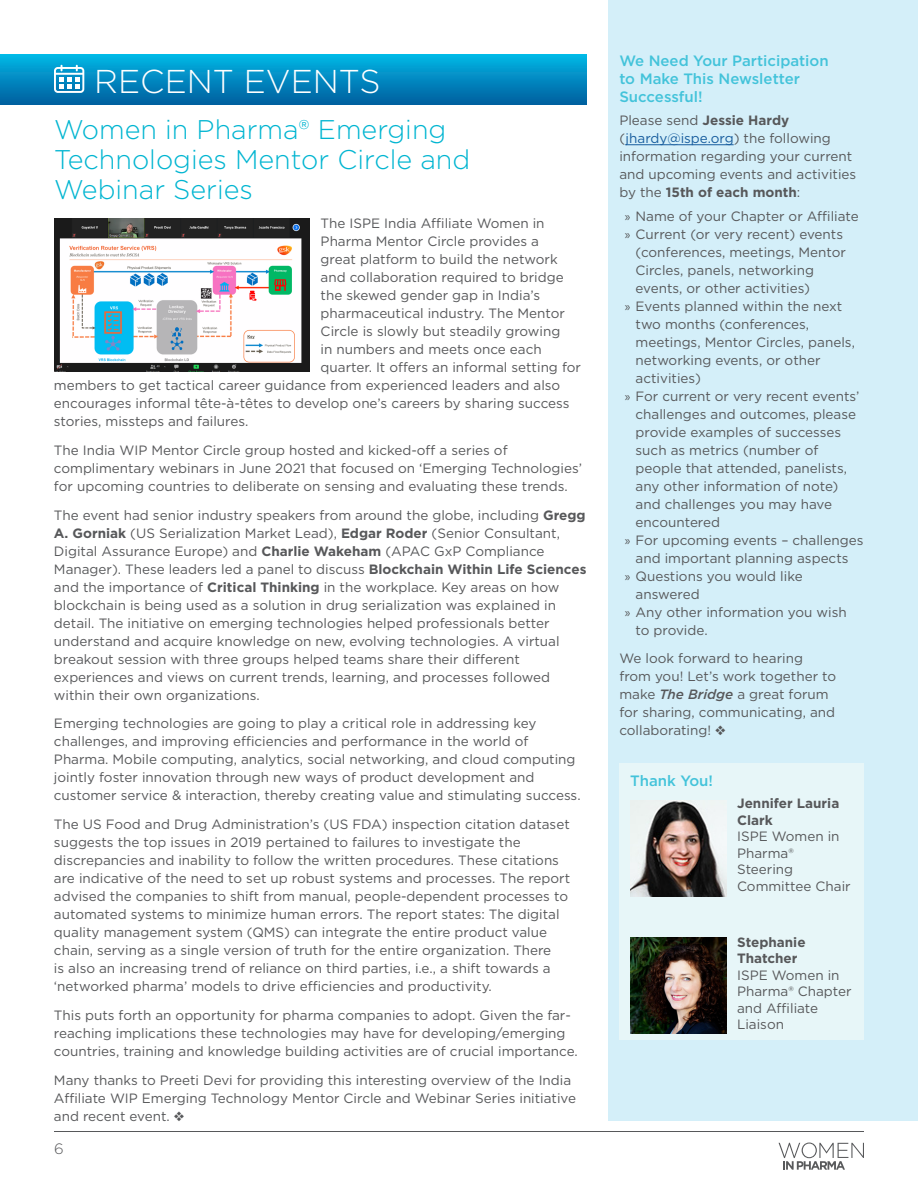
<style>
.page{position:relative;width:918px;height:1188px;background:#fff}
.page>*{position:absolute;margin:0;border:0;box-sizing:border-box;transform-origin:0 0}
.t1{font:300 33px "Gotham";color:#fff}
.t2{font:300 27px/30px "Gotham";color:#00b5d1}
.t3{font:500 15px/18px "Gotham";color:#43c3da}
.t4{font:300 15px "Gotham";color:#57585a}
.t5{font:13.5px/18px "Gotham";color:#57585a}
.t6{font:700 13.5px/16.5px "Gotham";color:#57585a}
.s1{font-weight:700}
.s2{color:#175d9e}
.s3{font-family:"Myriad Pro"}
.s4{font-weight:500;font-style:italic}
</style>
<div class="page">
<hr style="left:54px;top:1131px;width:810px;height:1px;background:#57585a">
<svg style="left:779px;top:1143px;width:85px;height:27px"></svg>
<div style="left:0;top:54px;width:586px;height:51px;background:linear-gradient(to bottom,#01b8e6,#005d9d)"></div>
<svg style="left:54px;top:65px;width:30px;height:28px"></svg>
<div style="left:608px;top:0;width:310px;height:1120px;background:#d4eff9"></div>
<div style="left:619px;top:764px;width:245px;height:276px;background:#e7f6f8"></div>
<img style="left:630px;top:801px;width:96px;height:96px">
<img style="left:630px;top:937px;width:96px;height:96px">
<hr style="left:626px;top:144px;width:108px;height:1px;background:#175d9e">
<img style="left:54px;top:218px;width:256px;height:154px">
<h1 class="t1" style="left:94px;top:60px;width:288px">RECENT EVENTS</h1>
<h2 class="t2" style="left:54px;top:114px;width:418px">Women in Pharma® Emerging<br>Technologies Mentor Circle and<br>Webinar Series</h2>
<p class="t5" style="left:321px;top:214px;width:225px">The ISPE India Affiliate Women in</p>
<p class="t5" style="left:321px;top:232px;width:220px">Pharma Mentor Circle provides a</p>
<p class="t5" style="left:321px;top:250px;width:239px">great platform to build the network</p>
<p class="t5" style="left:321px;top:268px;width:245px">and collaboration required to bridge</p>
<p class="t5" style="left:321px;top:286px;width:221px">the skewed gender gap in India’s</p>
<p class="t5" style="left:321px;top:304px;width:246px">pharmaceutical industry. The Mentor</p>
<p class="t5" style="left:321px;top:322px;width:241px">Circle is slowly but steadily growing</p>
<p class="t5" style="left:321px;top:340px;width:223px">in numbers and meets once each</p>
<p class="t5" style="left:321px;top:358px;width:262px">quarter. It offers an informal setting for</p>
<p class="t5" style="left:54px;top:376px;width:508px">members to get tactical career guidance from experienced leaders and also</p>
<p class="t5" style="left:54px;top:394px;width:517px">encourages informal tête-à-têtes to develop one’s careers by sharing success</p>
<p class="t5" style="left:54px;top:412px;width:196px">stories, missteps and failures.</p>
<p class="t5" style="left:54px;top:441px;width:530px">The India WIP Mentor Circle group hosted and kicked-off a series of complimentary webinars in June 2021 that focused on ‘Emerging Technologies’ for upcoming countries to deliberate on sensing and evaluating these trends.</p>
<p class="t5" style="left:54px;top:506px;width:534px">The event had senior industry speakers from around the globe, including <span class="s1">Gregg A. Gorniak</span> (US Serialization Market Lead), <span class="s1">Edgar Roder</span> (Senior Consultant, Digital Assurance Europe) and <span class="s1">Charlie Wakeham</span> (APAC GxP Compliance Manager). These leaders led a panel to discuss <span class="s1">Blockchain Within Life Sciences </span>and the importance of <span class="s1">Critical Thinking</span> in the workplace. Key areas on how blockchain is being used as a solution in drug serialization was explained in detail. The initiative on emerging technologies helped professionals better understand and acquire knowledge on new, evolving technologies. A virtual breakout session with three groups helped teams share their different experiences and views on current trends, learning, and processes followed within their own organizations.</p>
<p class="t5" style="left:54px;top:714px;width:528px">Emerging technologies are going to play a critical role in addressing key challenges, and improving efficiencies and performance in the world of Pharma. Mobile computing, analytics, social networking, and cloud computing jointly foster innovation through new ways of product development and customer service &amp; interaction, thereby creating value and stimulating success.</p>
<p class="t5" style="left:54px;top:815px;width:518px">The US Food and Drug Administration’s (US FDA) inspection citation dataset suggests the top issues in 2019 pertained to failures to investigate the discrepancies and inability to follow the written procedures. These citations are indicative of the need to set up robust systems and processes. The report advised the companies to shift from manual, people-dependent processes to automated systems to minimize human errors. The report states: The digital quality management system (QMS) can integrate the entire product value chain, serving as a single version of truth for the entire organization. There<br>is also an increasing trend of reliance on third parties, i.e., a shift towards a ‘networked pharma’ models to drive efficiencies and productivity.</p>
<p class="t5" style="left:54px;top:1006px;width:525px">This puts forth an opportunity for pharma companies to adopt. Given the far&shy;reaching implications these technologies may have for developing/emerging countries, training and knowledge building activities are of crucial importance.</p>
<p class="t5" style="left:54px;top:1071px;width:524px">Many thanks to Preeti Devi for providing this interesting overview of the India<br>Affiliate WIP Emerging Technology Mentor Circle and Webinar Series initiative and recent event. ❖</p>
<p class="t4" style="left:54px;top:1140px;width:11px">6</p>
<p class="t3" style="left:619px;top:52px;width:211px">We Need Your Participation to Make This Newsletter<br>Successful!</p>
<p class="t5" style="left:619px;top:111px;width:238px">Please send <span class="s1">Jessie Hardy </span>(<span class="s2">jhardy@ispe.org</span>) the following information regarding your current and upcoming events and activities by the <span class="s1">15th of each month</span>:</p>
<p class="t5" style="left:625px;top:207px;width:236px"><span class="s3">»</span> Name of your Chapter or Affiliate <span class="s3">»</span> Current (or very recent) events</p>
<p class="t5" style="left:636px;top:243px;width:212px">(conferences, meetings, Mentor</p>
<p class="t5" style="left:636px;top:261px;width:180px">Circles, panels, networking</p>
<p class="t5" style="left:636px;top:279px;width:176px">events, or other activities)</p>
<p class="t5" style="left:625px;top:297px;width:219px"><span class="s3">»</span> Events planned within the next</p>
<p class="t5" style="left:636px;top:315px;width:175px">two months (conferences,</p>
<p class="t5" style="left:636px;top:333px;width:221px">meetings, Mentor Circles, panels,</p>
<p class="t5" style="left:636px;top:351px;width:187px">networking events, or other</p>
<p class="t5" style="left:636px;top:369px;width:67px">activities)</p>
<p class="t5" style="left:625px;top:387px;width:236px"><span class="s3">»</span> For current or very recent events’</p>
<p class="t5" style="left:636px;top:405px;width:222px">challenges and outcomes, please</p>
<p class="t5" style="left:636px;top:423px;width:207px">provide examples of successes</p>
<p class="t5" style="left:636px;top:441px;width:184px">such as metrics (number of</p>
<p class="t5" style="left:636px;top:459px;width:213px">people that attended, panelists,</p>
<p class="t5" style="left:636px;top:477px;width:204px">any other information of note)</p>
<p class="t5" style="left:636px;top:495px;width:198px">and challenges you may have</p>
<p class="t5" style="left:636px;top:513px;width:86px">encountered</p>
<p class="t5" style="left:625px;top:531px;width:240px"><span class="s3">»</span> For upcoming events – challenges</p>
<p class="t5" style="left:636px;top:549px;width:214px">and important planning aspects</p>
<p class="t5" style="left:625px;top:567px;width:179px"><span class="s3">»</span> Questions you would like</p>
<p class="t5" style="left:636px;top:585px;width:66px">answered</p>
<p class="t5" style="left:625px;top:603px;width:223px"><span class="s3">»</span> Any other information you wish</p>
<p class="t5" style="left:636px;top:621px;width:74px">to provide.</p>
<p class="t5" style="left:619px;top:649px;width:218px">We look forward to hearing from you! Let’s work together to make <span class="s4">The Bridge</span> a great forum for sharing, communicating, and collaborating! ❖</p>
<p class="t3" style="left:630px;top:772px;width:84px">Thank You!</p>
<p class="t6" style="left:737px;top:795px;width:104px">Jennifer Lauria<br>Clark</p>
<p class="t5" style="left:737px;top:828px;width:115px;line-height:16.5px">ISPE Women in<br>Pharma®<br>Steering<br>Committee Chair</p>
<p class="t6" style="left:737px;top:934px;width:70px">Stephanie<br>Thatcher</p>
<p class="t5" style="left:737px;top:967px;width:116px;line-height:16.5px">ISPE Women in<br>Pharma® Chapter and Affiliate<br>Liaison</p>
</div>
